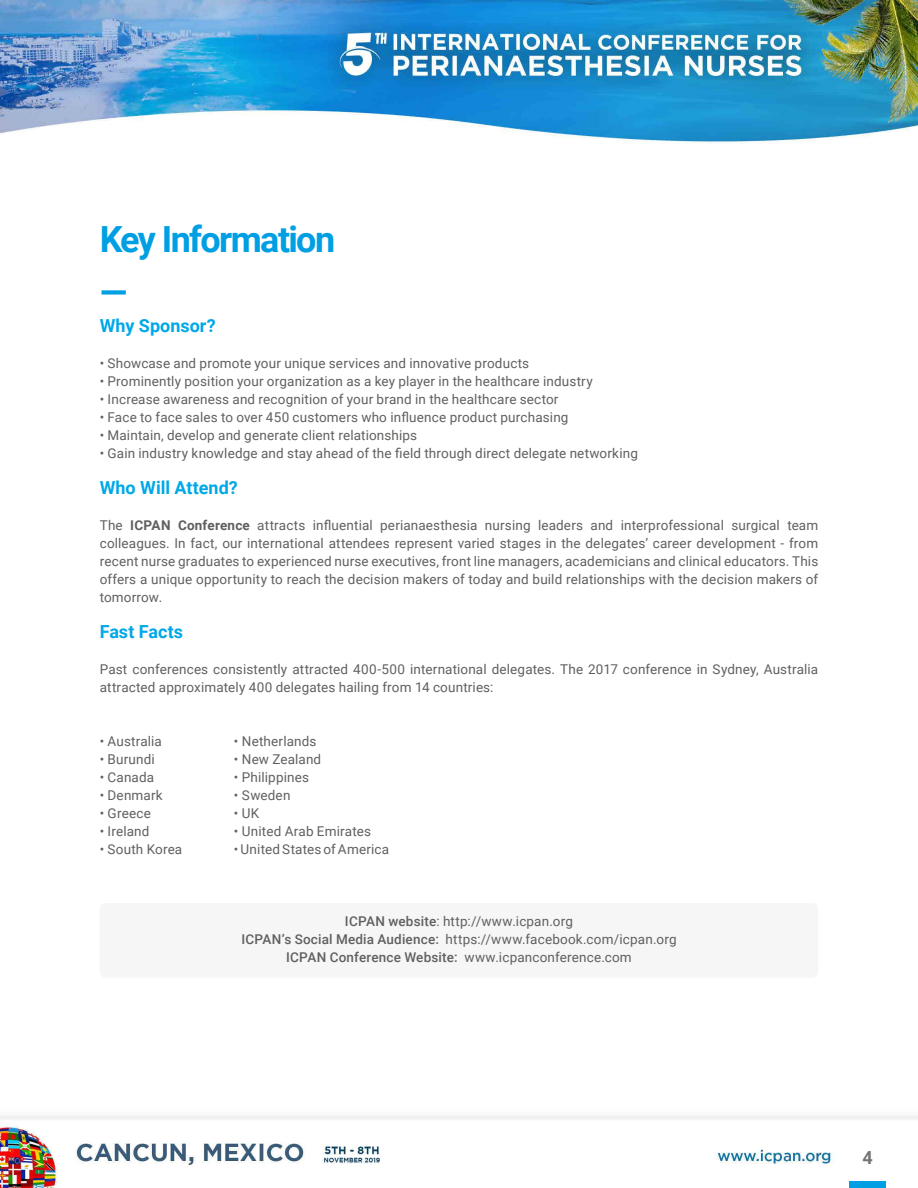
<style>
.page{position:relative;width:918px;height:1188px;background:#fff}
.page>*{position:absolute;margin:0;border:0;box-sizing:border-box;transform-origin:0 0}
.t1{font:700 36px/52.2px "Roboto";letter-spacing:-.045em;color:#009fe3}
.t2{font:700 18px "Roboto";color:#00a8e7}
.t3{font:700 18px "Roboto";color:#757474}
.t4{font:13.5px/18px "Roboto";letter-spacing:.01em;color:#60605f;text-align:justify}
.s1{font-weight:700}
.s2{font-weight:500}
</style>
<div class="page">
<img style="left:0;top:0;width:918px;height:1188px">
<div style="left:849px;top:1182px;width:37px;height:6px;background:#009fe3"></div>
<div style="left:100px;top:903px;width:718px;height:75px;background:#f6f6f6;border-radius:6px"></div>
<h1 class="t1" style="left:100px;top:212px;width:237px">Key Information —</h1>
<h2 class="t2" style="left:100px;top:313px;width:118px">Why Sponsor?</h2>
<p class="t4" style="left:100px;top:353px;width:431px">• Showcase and promote your unique services and innovative products</p>
<p class="t4" style="left:100px;top:371px;width:495px">• Prominently position your organization as a key player in the healthcare industry</p>
<p class="t4" style="left:100px;top:389px;width:460px">• Increase awareness and recognition of your brand in the healthcare sector</p>
<p class="t4" style="left:100px;top:407px;width:470px">• Face to face sales to over 450 customers who influence product purchasing</p>
<p class="t4" style="left:100px;top:425px;width:319px">• Maintain, develop and generate client relationships</p>
<p class="t4" style="left:100px;top:443px;width:540px">• Gain industry knowledge and stay ahead of the field through direct delegate networking</p>
<h2 class="t2" style="left:100px;top:475px;width:140px">Who Will Attend?</h2>
<p class="t4" style="left:100px;top:515px;width:720px">The <span class="s1">ICPAN Conference</span> attracts influential perianaesthesia nursing leaders and interprofessional surgical team colleagues. In fact, our international attendees represent varied stages in the delegates’ career development - from recent nurse graduates to experienced nurse executives, front line managers, academicians and clinical educators. This offers a unique opportunity to reach the decision makers of today and build relationships with the decision makers of tomorrow.</p>
<h2 class="t2" style="left:100px;top:619px;width:85px">Fast Facts</h2>
<p class="t4" style="left:100px;top:659px;width:720px">Past conferences consistently attracted 400-500 international delegates. The 2017 conference in Sydney, Australia attracted approximately 400 delegates hailing from 14 countries:</p>
<p class="t4" style="left:100px;top:731px;width:64px">• Australia</p>
<p class="t4" style="left:100px;top:749px;width:57px">• Burundi</p>
<p class="t4" style="left:100px;top:767px;width:56px">• Canada</p>
<p class="t4" style="left:100px;top:785px;width:65px">• Denmark</p>
<p class="t4" style="left:100px;top:803px;width:53px">• Greece</p>
<p class="t4" style="left:100px;top:821px;width:51px">• Ireland</p>
<p class="t4" style="left:100px;top:839px;width:84px">• South Korea</p>
<p class="t4" style="left:234px;top:732px;width:84px">• Netherlands</p>
<p class="t4" style="left:234px;top:750px;width:89px">• New Zealand</p>
<p class="t4" style="left:234px;top:768px;width:77px">• Philippines</p>
<p class="t4" style="left:234px;top:786px;width:58px">• Sweden</p>
<p class="t4" style="left:234px;top:804px;width:27px">• UK</p>
<p class="t4" style="left:234px;top:822px;width:139px">• United Arab Emirates</p>
<p class="t4" style="left:234px;top:840px;width:157px">• United States of America</p>
<p class="t4" style="left:241px;top:911px;width:437px;text-align:center"><span class="s2">ICPAN website</span>: http://www.icpan.org<br><span class="s2">ICPAN’s Social Media Audience:</span> https://www.facebook.com/icpan.org<br><span class="s2">ICPAN Conference Website:</span> www.icpanconference.com</p>
<h2 class="t3" style="left:862px;top:1145px;width:12px">4</h2>
</div>
